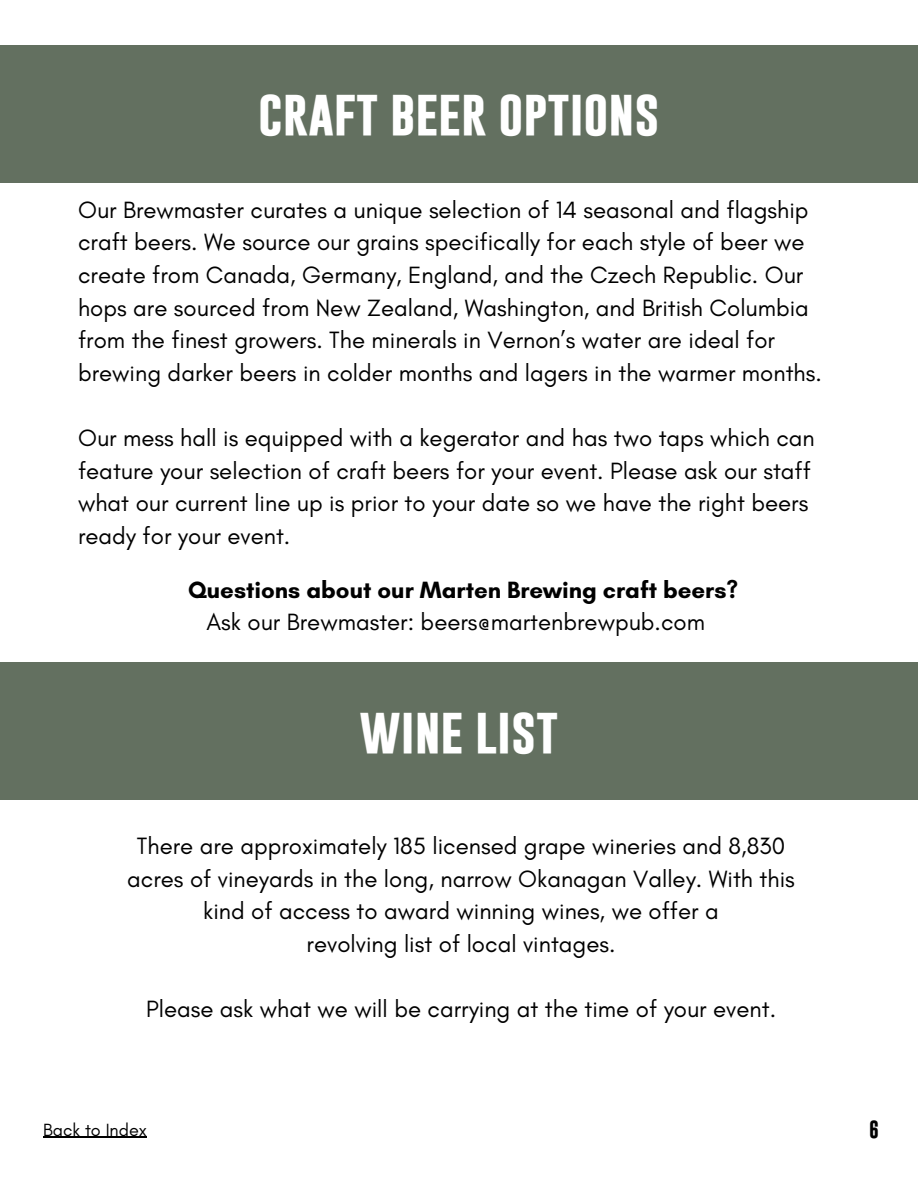
<style>
.page{position:relative;width:918px;height:1188px;background:#fff}
.page>*{position:absolute;margin:0;border:0;box-sizing:border-box;transform-origin:0 0}
.t1{font:700 47.25px "Gobold";color:#fff}
.t2{font:24px/32.7px "Glacial Indifference";color:#000}
.t3{font:700 24px "Glacial Indifference";color:#000}
.t4{font:18px "Glacial Indifference";color:#000}
.t5{font:700 18px "Gobold";color:#000}
</style>
<div class="page">
<div style="left:0;top:45px;width:918px;height:138px;background:#637060"></div>
<hr style="left:43px;top:1137px;width:104px;height:1px;background:#000">
<div style="left:0;top:663px;width:918px;height:137px;background:#637060"></div>
<p class="t1" style="left:258px;top:82px;width:403px">CRAFT BEER OPTIONS</p>
<p class="t2" style="left:78px;top:193px;width:745px">Our Brewmaster curates a unique selection of 14 seasonal and flagship craft beers. We source our grains specifically for each style of beer we create from Canada, Germany, England, and the Czech Republic. Our hops are sourced from New Zealand, Washington, and British Columbia from the finest growers. The minerals in Vernon’s water are ideal for brewing darker beers in colder months and lagers in the warmer months.</p>
<p class="t2" style="left:78px;top:421px;width:738px">Our mess hall is equipped with a kegerator and has two taps which can feature your selection of craft beers for your event. Please ask our staff what our current line up is prior to your date so we have the right beers ready for your event.</p>
<p class="t3" style="left:188px;top:575px;width:551px">Questions about our Marten Brewing craft beers?</p>
<p class="t2" style="left:206px;top:606px;width:500px">Ask our Brewmaster: beers@martenbrewpub.com</p>
<p class="t1" style="left:360px;top:699px;width:200px">WINE LIST</p>
<p class="t2" style="left:127px;top:829px;width:669px;text-align:center">There are approximately 185 licensed grape wineries and 8,830 acres of vineyards in the long, narrow Okanagan Valley. With this kind of access to award winning wines, we offer a</p>
<p class="t2" style="left:307px;top:927px;width:310px">revolving list of local vintages.</p>
<p class="t2" style="left:146px;top:992px;width:632px">Please ask what we will be carrying at the time of your event.</p>
<p class="t4" style="left:43px;top:1118px;width:105px">Back to Index</p>
<p class="t5" style="left:869px;top:1118px;width:11px">6</p>
</div>
